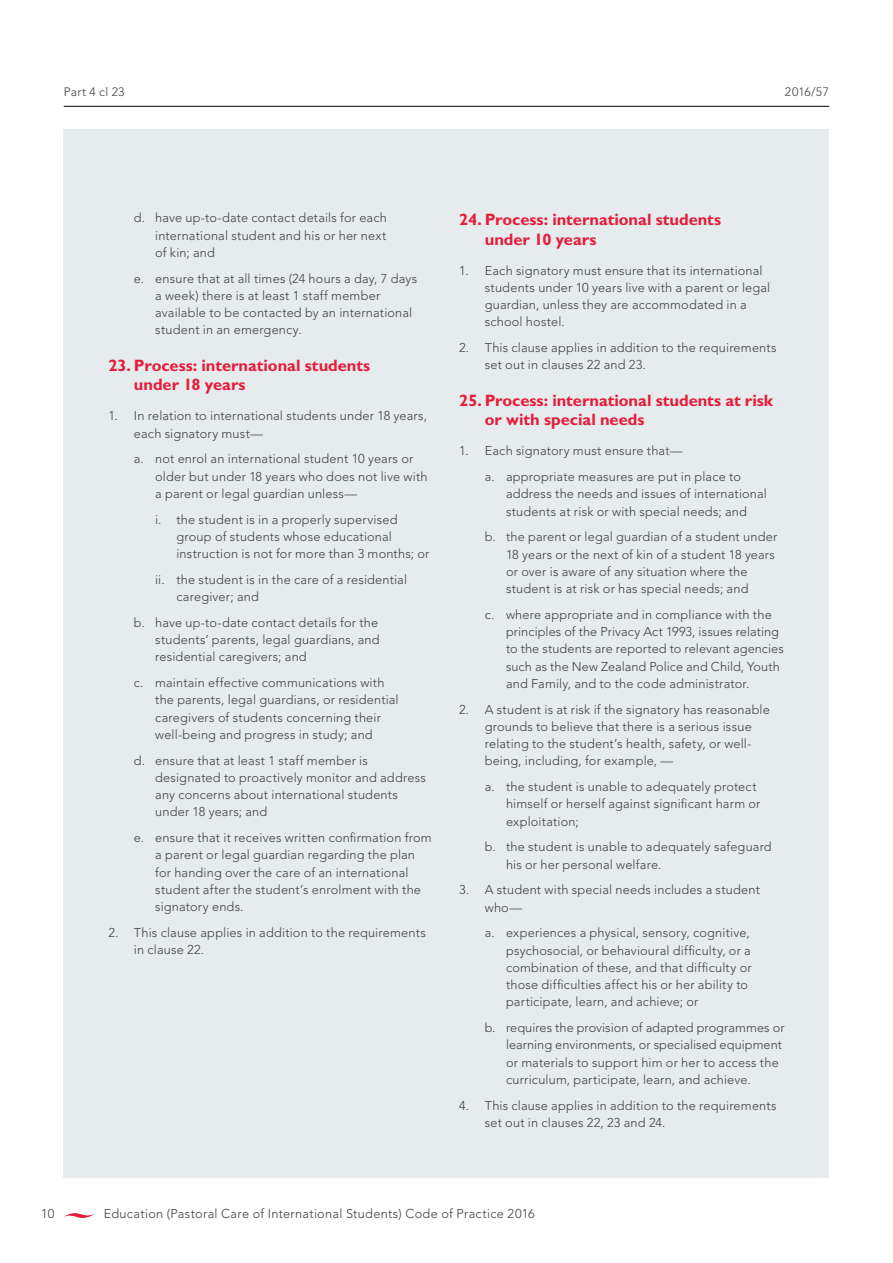
<style>
.page{position:relative;width:893px;height:1263px;background:#fff}
.page>*{position:absolute;margin:0;border:0;box-sizing:border-box;transform-origin:0 0}
.t1{font:700 16.5px/19.5px "Gill Sans Maori";color:#e41d39}
.t2{font:300 12.75px/17.2px "Avenir LT Pro";letter-spacing:.015em;color:#414042}
.t3{font:300 12.15px "Avenir LT Pro";letter-spacing:.02em;color:#414042}
</style>
<div class="page">
<hr style="left:64px;top:106px;width:765px;height:1px;background:#000">
<div style="left:64px;top:130px;width:765px;height:1048px;background:#e6ebee"></div>
<svg style="left:64px;top:1213px;width:30px;height:5px"></svg>
<p class="t3" style="left:64px;top:85px;width:62px">Part 4 cl 23</p>
<p class="t3" style="left:785px;top:85px;width:46px">2016/57</p>
<p class="t2" style="left:155px;top:209px;width:233px;text-align:justify;text-indent:-21px">d. have up-to-date contact details for each international student and his or her next of kin; and</p>
<p class="t2" style="left:155px;top:269px;width:263px;text-indent:-21px">e. ensure that at all times (24 hours a day, 7 days a week) there is at least 1 staff member available to be contacted by an international student in an emergency.</p>
<p class="t1" style="left:134px;top:355px;width:238px;text-indent:-26px">23. Process: international students under 18 years</p>
<p class="t2" style="left:134px;top:407px;width:295px;text-indent:-26px">1. I n relation to international students under 18 years, each signatory must—</p>
<p class="t2" style="left:155px;top:450px;width:274px;text-indent:-21px">a. not enrol an international student 10 years or older but under 18 years who does not live with a parent or legal guardian unless—</p>
<p class="t2" style="left:176px;top:511px;width:255px;text-indent:-21px">i. the student is in a properly supervised group of students whose educational instruction is not for more than 3 months; or</p>
<p class="t2" style="left:176px;top:571px;width:232px;text-indent:-21px">ii. the student is in the care of a residential caregiver; and</p>
<p class="t2" style="left:155px;top:614px;width:226px;text-align:justify;text-indent:-21px">b. have up-to-date contact details for the students’ parents, legal guardians, and residential caregivers; and</p>
<p class="t2" style="left:155px;top:674px;width:245px;text-indent:-21px">c. maintain effective communications with the parents, legal guardians, or residential caregivers of students concerning their well-being and progress in study; and</p>
<p class="t2" style="left:155px;top:752px;width:272px;text-indent:-21px">d. ensure that at least 1 staff member is designated to proactively monitor and address any concerns about international students under 18 years; and</p>
<p class="t2" style="left:155px;top:829px;width:278px;text-indent:-21px">e. ensure that it receives written confirmation from a parent or legal guardian regarding the plan for handing over the care of an international student after the student’s enrolment with the signatory ends.</p>
<p class="t2" style="left:134px;top:924px;width:293px;text-indent:-26px">2. This clause applies in addition to the requirements in clause 22.</p>
<p class="t1" style="left:485px;top:210px;width:238px;text-indent:-26px">24. Process: international students under 10 years</p>
<p class="t2" style="left:485px;top:261px;width:287px;text-indent:-26px">1. Each signatory must ensure that its international students under 10 years live with a parent or legal guardian, unless they are accommodated in a school hostel.</p>
<p class="t2" style="left:485px;top:339px;width:293px;text-indent:-26px">2. This clause applies in addition to the requirements set out in clauses 22 and 23.</p>
<p class="t1" style="left:485px;top:390px;width:290px;text-indent:-26px">25. Process: international students at risk or with special needs</p>
<p class="t2" style="left:485px;top:438px;width:258px;line-height:25.8px;text-indent:-26px">1. Each signatory must ensure that—<br>a. appropriate measures are put in place to</p>
<p class="t2" style="left:506px;top:485px;width:262px">address the needs and issues of international students at risk or with special needs; and</p>
<p class="t2" style="left:506px;top:528px;width:273px;text-indent:-21px">b. the parent or legal guardian of a student under 18 years or the next of kin of a student 18 years or over is aware of any situation where the student is at risk or has special needs; and</p>
<p class="t2" style="left:506px;top:606px;width:279px;text-indent:-21px">c. where appropriate and in compliance with the principles of the Privacy Act 1993, issues relating to the students are reported to relevant agencies such as the New Zealand Police and Child, Youth and Family, and to the code administrator.</p>
<p class="t2" style="left:485px;top:701px;width:287px;text-indent:-26px">2. A student is at risk if the signatory has reasonable grounds to believe that there is a serious issue relating to the student’s health, safety, or well&shy;being, including, for example, —</p>
<p class="t2" style="left:506px;top:778px;width:256px;text-indent:-21px">a. the student is unable to adequately protect himself or herself against significant harm or exploitation;</p>
<p class="t2" style="left:506px;top:838px;width:267px;text-indent:-21px">b. the student is unable to adequately safeguard his or her personal welfare.</p>
<p class="t2" style="left:485px;top:881px;width:277px;text-indent:-26px">3. A student with special needs includes a student who—</p>
<p class="t2" style="left:506px;top:924px;width:247px;text-indent:-21px">a. experiences a physical, sensory, cognitive, psychosocial, or behavioural difficulty, or a combination of these, and that difficulty or those difficulties affect his or her ability to participate, learn, and achieve; or</p>
<p class="t2" style="left:506px;top:1019px;width:280px;text-indent:-21px">b. requires the provision of adapted programmes or learning environments, or specialised equipment or materials to support him or her to access the curriculum, participate, learn, and achieve.</p>
<p class="t2" style="left:485px;top:1097px;width:293px;text-indent:-26px">4. This clause applies in addition to the requirements set out in clauses 22, 23 and 24.</p>
<p class="t2" style="left:41px;top:1205px;width:15px">10</p>
<p class="t2" style="left:104px;top:1205px;width:432px">Education (Pastoral Care of International Students) Code of Practice 2016</p>
</div>
